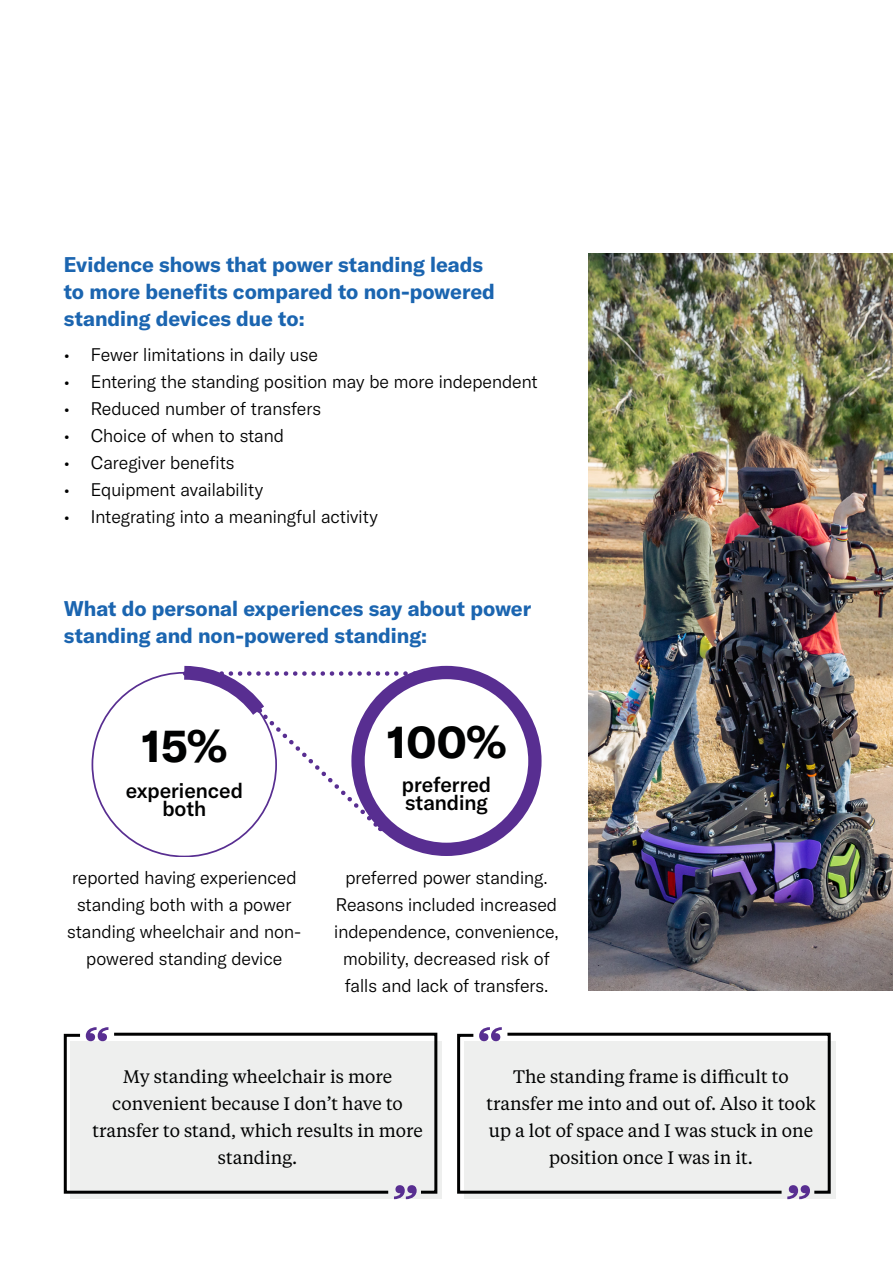
<style>
.page{position:relative;width:893px;height:1263px;background:#fff}
.page>*{position:absolute;margin:0;border:0;box-sizing:border-box;transform-origin:0 0}
.t1{font:700 45px "GT America";color:#000101}
.t2{font:700 21px/27px "GT America";color:#1b65b0}
.t3{font:500 21px/18px "GT America";color:#000101}
.t4{font:300 18px/27px "GT America";color:#000101;text-align:center}
.t5{font:18px/27px "Tiempos Text";color:#000101;text-align:center}
</style>
<div class="page">
<div style="left:351px;top:666px;width:191px;height:190px;border:13px solid #582e91;border-radius:50%"></div>
<div style="left:71px;top:1041px;width:371px;height:158px;background:#eeefee"></div>
<div style="left:464px;top:1041px;width:371px;height:158px;background:#eeefee"></div>
<svg style="left:86px;top:1027px;width:22px;height:5px"></svg>
<svg style="left:480px;top:1027px;width:22px;height:5px"></svg>
<svg style="left:394px;top:1195px;width:22px;height:4px"></svg>
<svg style="left:787px;top:1195px;width:22px;height:4px"></svg>
<svg style="left:63px;top:1032px;width:48px;height:163px"></svg>
<svg style="left:111px;top:1032px;width:327px;height:163px"></svg>
<svg style="left:457px;top:1032px;width:47px;height:162px"></svg>
<svg style="left:504px;top:1032px;width:327px;height:163px"></svg>
<img style="left:588px;top:253px;width:305px;height:738px">
<svg style="left:170px;top:665px;width:278px;height:167px"></svg>
<p class="t2" style="left:64px;top:250px;width:433px">Evidence shows that power standing leads to more benefits compared to non-powered standing devices due to:</p>
<p class="t4" style="left:64px;top:341px;width:256px">• Fewer limitations in daily use</p>
<p class="t4" style="left:64px;top:368px;width:475px">• Entering the standing position may be more independent</p>
<p class="t4" style="left:64px;top:395px;width:259px">• Reduced number of transfers</p>
<p class="t4" style="left:64px;top:422px;width:222px">• Choice of when to stand</p>
<p class="t4" style="left:64px;top:449px;width:172px">• Caregiver benefits</p>
<p class="t4" style="left:64px;top:476px;width:201px">• Equipment availability</p>
<p class="t4" style="left:64px;top:503px;width:315px">• Integrating into a meaningful activity</p>
<p class="t2" style="left:64px;top:595px;width:469px">What do personal experiences say about power standing and non-powered standing:</p>
<h1 class="t1" style="left:142px;top:717px;width:87px">15%</h1>
<h1 class="t1" style="left:387px;top:714px;width:121px">100%</h1>
<p class="t3" style="left:126px;top:781px;width:119px;text-align:center">experienced both</p>
<p class="t3" style="left:402px;top:775px;width:91px">preferred standing</p>
<p class="t4" style="left:67px;top:864px;width:235px">reported having experienced standing both with a power standing wheelchair and non&shy;powered standing device</p>
<p class="t4" style="left:334px;top:864px;width:226px">preferred power standing.<br>Reasons included increased independence, convenience, mobility, decreased risk of falls and lack of transfers.</p>
<p class="t5" style="left:92px;top:1062px;width:332px">My standing wheelchair is more convenient because I don’t have to transfer to stand, which results in more standing.</p>
<p class="t5" style="left:486px;top:1062px;width:331px">The standing frame is difficult to transfer me into and out of. Also it took up a lot of space and I was stuck in one position once I was in it.</p>
</div>
